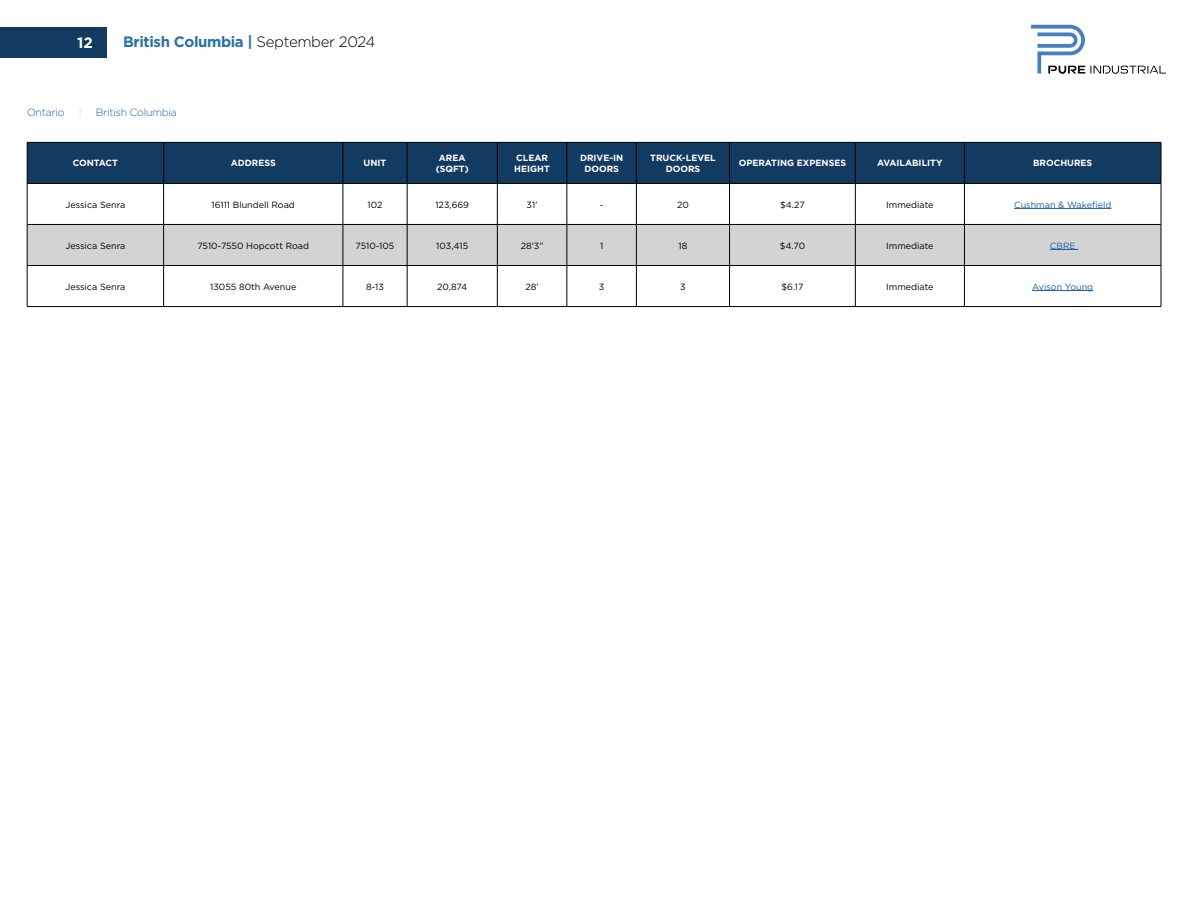
<style>
.page{position:relative;width:1188px;height:918px;background:#fff}
.page>*{position:absolute;margin:0;border:0;box-sizing:border-box;transform-origin:0 0}
.t1{font:700 15px "Gotham";letter-spacing:-.025em;color:#2b70a8}
.t2{font:700 15px "Gotham";color:#fff}
.t3{font:300 10.5px "Gotham";letter-spacing:-.025em;color:#215e9e}
.t4{font:9px "Gotham";color:#000}
.t5{font:700 9px/10.8px "Gotham";color:#fff;text-align:center}
.t6{font:9px "Gotham";color:#215e9e}
.s1{font-weight:300;color:#000}
</style>
<div class="page">
<div style="left:0;top:27px;width:106px;height:31px;background:#133b62"></div>
<svg style="left:1031px;top:25px;width:135px;height:49px"></svg>
<div style="left:28px;top:143px;width:1133px;height:40px;background:#133b62"></div>
<div style="left:28px;top:225px;width:1133px;height:40px;background:#d1d3d4"></div>
<hr style="left:27px;top:142px;width:137px;height:1px;background:#000">
<hr style="left:27px;top:143px;width:1px;height:40px;background:#000">
<hr style="left:164px;top:142px;width:179px;height:1px;background:#000">
<hr style="left:163px;top:143px;width:1px;height:40px;background:#000">
<hr style="left:343px;top:142px;width:64px;height:1px;background:#000">
<hr style="left:407px;top:142px;width:90px;height:1px;background:#000">
<hr style="left:497px;top:142px;width:70px;height:1px;background:#000">
<hr style="left:497px;top:143px;width:1px;height:40px;background:#000">
<hr style="left:567px;top:142px;width:69px;height:1px;background:#000">
<hr style="left:636px;top:142px;width:94px;height:1px;background:#000">
<hr style="left:730px;top:142px;width:125px;height:1px;background:#000">
<hr style="left:729px;top:143px;width:1px;height:40px;background:#000">
<hr style="left:855px;top:142px;width:109px;height:1px;background:#000">
<hr style="left:964px;top:142px;width:197px;height:1px;background:#000">
<hr style="left:1161px;top:143px;width:1px;height:40px;background:#000">
<hr style="left:27px;top:183px;width:137px;height:1px;background:#000">
<hr style="left:27px;top:184px;width:1px;height:40px;background:#000">
<hr style="left:164px;top:183px;width:179px;height:1px;background:#000">
<hr style="left:163px;top:184px;width:1px;height:40px;background:#000">
<hr style="left:343px;top:183px;width:64px;height:1px;background:#000">
<hr style="left:407px;top:183px;width:90px;height:1px;background:#000">
<hr style="left:497px;top:183px;width:70px;height:1px;background:#000">
<hr style="left:497px;top:184px;width:1px;height:40px;background:#000">
<hr style="left:567px;top:183px;width:69px;height:1px;background:#000">
<hr style="left:636px;top:183px;width:94px;height:1px;background:#000">
<hr style="left:730px;top:183px;width:125px;height:1px;background:#000">
<hr style="left:729px;top:184px;width:1px;height:40px;background:#000">
<hr style="left:855px;top:183px;width:109px;height:1px;background:#000">
<hr style="left:964px;top:183px;width:197px;height:1px;background:#000">
<hr style="left:1161px;top:184px;width:1px;height:40px;background:#000">
<hr style="left:27px;top:224px;width:1px;height:41px;background:#000">
<hr style="left:163px;top:225px;width:1px;height:40px;background:#000">
<hr style="left:497px;top:225px;width:1px;height:40px;background:#000">
<hr style="left:729px;top:225px;width:1px;height:40px;background:#000">
<hr style="left:1161px;top:224px;width:1px;height:41px;background:#000">
<hr style="left:27px;top:265px;width:137px;height:1px;background:#000">
<hr style="left:27px;top:266px;width:1px;height:40px;background:#000">
<hr style="left:164px;top:265px;width:179px;height:1px;background:#000">
<hr style="left:163px;top:266px;width:1px;height:40px;background:#000">
<hr style="left:343px;top:265px;width:64px;height:1px;background:#000">
<hr style="left:407px;top:265px;width:90px;height:1px;background:#000">
<hr style="left:497px;top:265px;width:70px;height:1px;background:#000">
<hr style="left:497px;top:266px;width:1px;height:40px;background:#000">
<hr style="left:567px;top:265px;width:69px;height:1px;background:#000">
<hr style="left:636px;top:265px;width:94px;height:1px;background:#000">
<hr style="left:730px;top:265px;width:125px;height:1px;background:#000">
<hr style="left:729px;top:266px;width:1px;height:40px;background:#000">
<hr style="left:855px;top:265px;width:109px;height:1px;background:#000">
<hr style="left:964px;top:265px;width:197px;height:1px;background:#000">
<hr style="left:1161px;top:266px;width:1px;height:40px;background:#000">
<hr style="left:27px;top:306px;width:137px;height:1px;background:#000">
<hr style="left:164px;top:306px;width:179px;height:1px;background:#000">
<hr style="left:343px;top:306px;width:64px;height:1px;background:#000">
<hr style="left:407px;top:306px;width:90px;height:1px;background:#000">
<hr style="left:497px;top:306px;width:70px;height:1px;background:#000">
<hr style="left:567px;top:306px;width:69px;height:1px;background:#000">
<hr style="left:636px;top:306px;width:94px;height:1px;background:#000">
<hr style="left:730px;top:306px;width:125px;height:1px;background:#000">
<hr style="left:855px;top:306px;width:109px;height:1px;background:#000">
<hr style="left:964px;top:306px;width:197px;height:1px;background:#000">
<hr style="left:343px;top:143px;width:1px;height:40px;background:#000">
<hr style="left:407px;top:143px;width:1px;height:40px;background:#000">
<hr style="left:567px;top:143px;width:1px;height:40px;background:#000">
<hr style="left:636px;top:143px;width:1px;height:40px;background:#000">
<hr style="left:855px;top:143px;width:1px;height:40px;background:#000">
<hr style="left:964px;top:143px;width:1px;height:40px;background:#000">
<hr style="left:343px;top:184px;width:1px;height:40px;background:#000">
<hr style="left:407px;top:184px;width:1px;height:40px;background:#000">
<hr style="left:567px;top:184px;width:1px;height:40px;background:#000">
<hr style="left:636px;top:184px;width:1px;height:40px;background:#000">
<hr style="left:855px;top:184px;width:1px;height:40px;background:#000">
<hr style="left:964px;top:184px;width:1px;height:40px;background:#000">
<hr style="left:27px;top:224px;width:137px;height:1px;background:#000">
<hr style="left:164px;top:224px;width:179px;height:1px;background:#000">
<hr style="left:343px;top:224px;width:64px;height:1px;background:#000">
<hr style="left:343px;top:225px;width:1px;height:40px;background:#000">
<hr style="left:407px;top:224px;width:90px;height:1px;background:#000">
<hr style="left:407px;top:225px;width:1px;height:40px;background:#000">
<hr style="left:497px;top:224px;width:70px;height:1px;background:#000">
<hr style="left:567px;top:224px;width:69px;height:1px;background:#000">
<hr style="left:567px;top:225px;width:1px;height:40px;background:#000">
<hr style="left:636px;top:224px;width:94px;height:1px;background:#000">
<hr style="left:636px;top:225px;width:1px;height:40px;background:#000">
<hr style="left:730px;top:224px;width:125px;height:1px;background:#000">
<hr style="left:855px;top:224px;width:109px;height:1px;background:#000">
<hr style="left:855px;top:225px;width:1px;height:40px;background:#000">
<hr style="left:964px;top:224px;width:197px;height:1px;background:#000">
<hr style="left:964px;top:225px;width:1px;height:40px;background:#000">
<hr style="left:343px;top:266px;width:1px;height:40px;background:#000">
<hr style="left:407px;top:266px;width:1px;height:40px;background:#000">
<hr style="left:567px;top:266px;width:1px;height:40px;background:#000">
<hr style="left:636px;top:266px;width:1px;height:40px;background:#000">
<hr style="left:855px;top:266px;width:1px;height:40px;background:#000">
<hr style="left:964px;top:266px;width:1px;height:40px;background:#000">
<hr style="left:1014px;top:208px;width:97px;height:1px;background:#215e9e">
<svg style="left:1050px;top:249px;width:28px;height:1px"></svg>
<hr style="left:1032px;top:290px;width:61px;height:1px;background:#215e9e">
<h1 class="t2" style="left:77px;top:33px;width:17px">12</h1>
<h1 class="t1" style="left:123px;top:32px;width:254px">British Columbia | <span class="s1">September 2024</span></h1>
<p class="t3" style="left:27px;top:106px;width:39px">Ontario</p>
<p class="t3" style="left:96px;top:106px;width:83px">British Columbia</p>
<p class="t5" style="left:73px;top:158px;width:47px">CONTACT</p>
<p class="t5" style="left:231px;top:158px;width:47px">ADDRESS</p>
<p class="t5" style="left:364px;top:158px;width:24px">UNIT</p>
<p class="t5" style="left:436px;top:152px;width:35px">AREA (SQFT)</p>
<p class="t5" style="left:514px;top:152px;width:37px;text-align:left">CLEAR<br>HEIGHT</p>
<p class="t5" style="left:580px;top:152px;width:45px">DRIVE-IN<br>DOORS</p>
<p class="t5" style="left:650px;top:152px;width:67px">TRUCK-LEVEL<br>DOORS</p>
<p class="t5" style="left:739px;top:158px;width:109px">OPERATING EXPENSES</p>
<p class="t5" style="left:877px;top:158px;width:67px">AVAILABILITY</p>
<p class="t5" style="left:1033px;top:158px;width:61px">BROCHURES</p>
<p class="t4" style="left:65px;top:199px;width:61px">Jessica Senra</p>
<p class="t4" style="left:212px;top:199px;width:85px">16111 Blundell Road</p>
<p class="t4" style="left:368px;top:199px;width:16px">102</p>
<p class="t4" style="left:435px;top:199px;width:35px">123,669</p>
<p class="t4" style="left:527px;top:199px;width:12px">31’</p>
<p class="t4" style="left:600px;top:199px;width:5px">-</p>
<p class="t4" style="left:677px;top:199px;width:13px">20</p>
<p class="t4" style="left:780px;top:199px;width:26px">$4.27</p>
<p class="t4" style="left:886px;top:199px;width:49px">Immediate</p>
<p class="t6" style="left:1014px;top:199px;width:99px">Cushman &amp; Wakefield</p>
<p class="t4" style="left:65px;top:240px;width:61px">Jessica Senra</p>
<p class="t4" style="left:197px;top:240px;width:113px">7510-7550 Hopcott Road</p>
<p class="t4" style="left:356px;top:240px;width:40px">7510-105</p>
<p class="t4" style="left:436px;top:240px;width:33px">103,415</p>
<p class="t4" style="left:521px;top:240px;width:24px">28’3”</p>
<p class="t4" style="left:600px;top:240px;width:5px">1</p>
<p class="t4" style="left:679px;top:240px;width:10px">18</p>
<p class="t4" style="left:780px;top:240px;width:27px">$4.70</p>
<p class="t4" style="left:886px;top:240px;width:49px">Immediate</p>
<p class="t6" style="left:1050px;top:240px;width:27px">CBRE</p>
<p class="t4" style="left:65px;top:281px;width:61px">Jessica Senra</p>
<p class="t4" style="left:210px;top:281px;width:88px">13055 80th Avenue</p>
<p class="t4" style="left:366px;top:281px;width:19px">8-13</p>
<p class="t4" style="left:437px;top:281px;width:32px">20,874</p>
<p class="t4" style="left:525px;top:281px;width:15px">28’</p>
<p class="t4" style="left:599px;top:281px;width:7px">3</p>
<p class="t4" style="left:680px;top:281px;width:7px">3</p>
<p class="t4" style="left:782px;top:281px;width:23px">$6.17</p>
<p class="t4" style="left:886px;top:281px;width:49px">Immediate</p>
<p class="t6" style="left:1032px;top:281px;width:63px">Avison Young</p>
</div>
